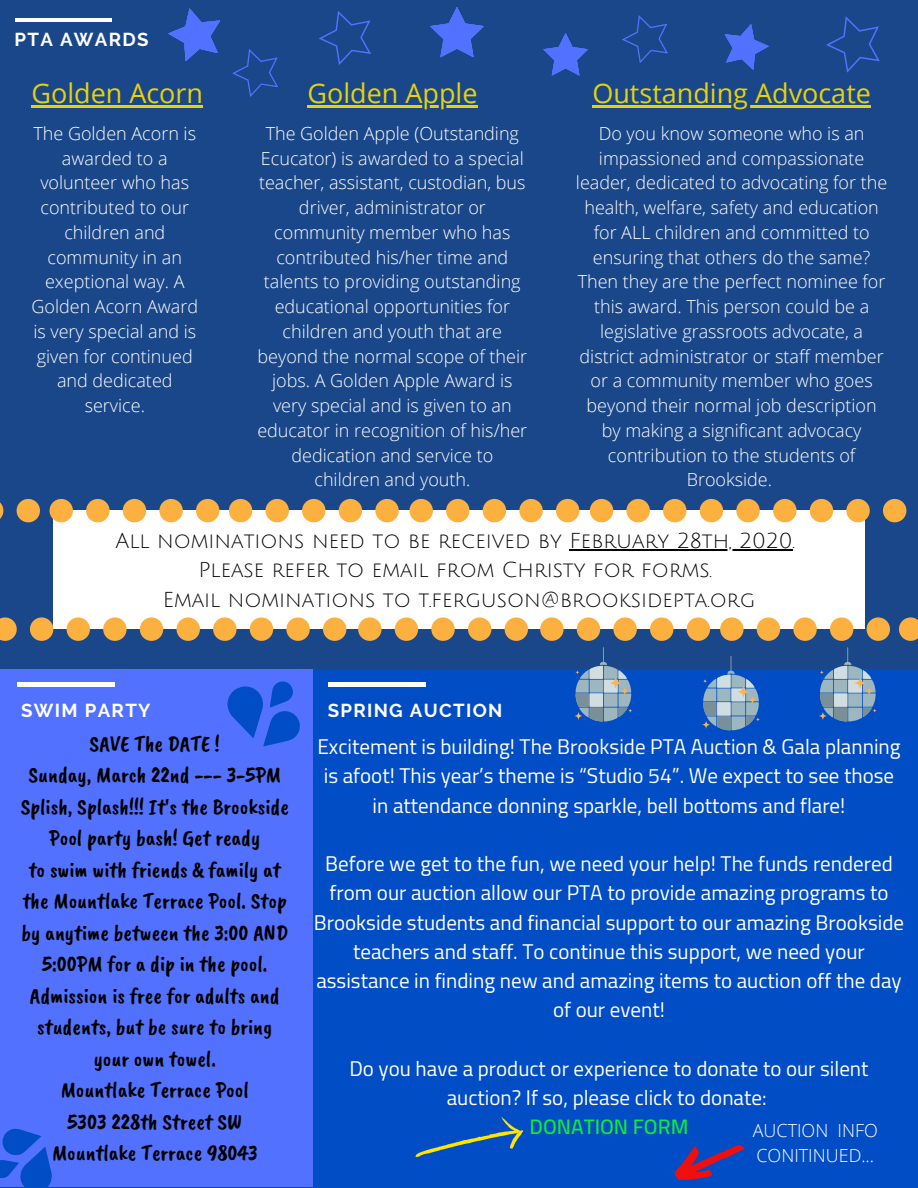
<style>
.page{position:relative;width:918px;height:1188px;background:#1a4789}
.page>*{position:absolute;margin:0;border:0;box-sizing:border-box;transform-origin:0 0}
.t1{font:27px "Open Sans";color:#e8d20c}
.t2{font:22.5px/31.5px "Caveat Brush";color:#000;text-align:center}
.t3{font:21px/29.2px "Cairo";color:#fff;text-align:center}
.t4{font:21px/29.2px "Julius Sans One";color:#000;text-align:center}
.t5{font:600 21px "Cairo";color:#10ea39}
.t6{font:700 18.75px "Raleway";letter-spacing:.07em;color:#fff}
.t7{font:300 18px/24.8px "Open Sans";color:#fff;text-align:center}
</style>
<div class="page">
<hr style="left:15px;top:18px;width:96px;height:3px;background:#fff">
<div style="left:0;top:670px;width:314px;height:517px;background:#5271ff"></div>
<div style="left:17px;top:682px;width:98px;height:5px;background:#fff"></div>
<div style="left:53px;top:510px;width:812px;height:119px;background:#fff"></div>
<svg style="left:227px;top:681px;width:73px;height:66px"></svg>
<svg style="left:0;top:1128px;width:52px;height:60px"></svg>
<div style="left:314px;top:670px;width:604px;height:518px;background:#004dc5"></div>
<div style="left:328px;top:682px;width:97px;height:5px;background:#fff"></div>
<svg style="left:674px;top:1145px;width:71px;height:35px"></svg>
<svg style="left:415px;top:1116px;width:109px;height:41px"></svg>
<svg style="left:430px;top:7px;width:54px;height:50px"></svg>
<svg style="left:622px;top:15px;width:46px;height:48px"></svg>
<svg style="left:319px;top:11px;width:52px;height:54px"></svg>
<svg style="left:724px;top:24px;width:45px;height:46px"></svg>
<svg style="left:168px;top:8px;width:110px;height:89px"></svg>
<svg style="left:543px;top:33px;width:45px;height:43px"></svg>
<svg style="left:826px;top:16px;width:54px;height:57px"></svg>
<svg style="left:575px;top:647px;width:57px;height:74px"></svg>
<hr style="left:569px;top:549px;width:224px;height:1px;background:#000">
<svg style="left:702px;top:656px;width:58px;height:74px"></svg>
<svg style="left:819px;top:647px;width:58px;height:74px"></svg>
<svg style="left:50px;top:499px;width:23px;height:23px"></svg>
<svg style="left:86px;top:499px;width:24px;height:23px"></svg>
<svg style="left:123px;top:499px;width:23px;height:23px"></svg>
<svg style="left:159px;top:499px;width:24px;height:23px"></svg>
<svg style="left:196px;top:499px;width:23px;height:23px"></svg>
<hr style="left:31px;top:105px;width:172px;height:2px;background:#e8d20c">
<hr style="left:307px;top:105px;width:171px;height:2px;background:#e8d20c">
<hr style="left:592px;top:105px;width:279px;height:2px;background:#e8d20c">
<svg style="left:229px;top:499px;width:23px;height:23px"></svg>
<svg style="left:265px;top:499px;width:24px;height:23px"></svg>
<svg style="left:302px;top:499px;width:24px;height:23px"></svg>
<svg style="left:339px;top:499px;width:23px;height:23px"></svg>
<svg style="left:375px;top:499px;width:24px;height:23px"></svg>
<svg style="left:409px;top:499px;width:24px;height:23px"></svg>
<svg style="left:446px;top:499px;width:24px;height:23px"></svg>
<svg style="left:483px;top:499px;width:23px;height:23px"></svg>
<svg style="left:519px;top:499px;width:24px;height:23px"></svg>
<svg style="left:556px;top:499px;width:23px;height:23px"></svg>
<svg style="left:590px;top:499px;width:23px;height:23px"></svg>
<svg style="left:626px;top:499px;width:24px;height:23px"></svg>
<svg style="left:663px;top:499px;width:23px;height:23px"></svg>
<svg style="left:700px;top:499px;width:23px;height:23px"></svg>
<svg style="left:736px;top:499px;width:24px;height:23px"></svg>
<svg style="left:773px;top:499px;width:24px;height:23px"></svg>
<svg style="left:810px;top:499px;width:23px;height:23px"></svg>
<svg style="left:846px;top:499px;width:24px;height:23px"></svg>
<svg style="left:883px;top:499px;width:23px;height:23px"></svg>
<svg style="left:0;top:502px;width:3px;height:17px"></svg>
<svg style="left:17px;top:499px;width:23px;height:23px"></svg>
<svg style="left:0;top:617px;width:17px;height:24px"></svg>
<svg style="left:30px;top:617px;width:23px;height:24px"></svg>
<svg style="left:67px;top:617px;width:23px;height:24px"></svg>
<svg style="left:103px;top:617px;width:24px;height:24px"></svg>
<svg style="left:140px;top:617px;width:23px;height:24px"></svg>
<svg style="left:177px;top:617px;width:23px;height:24px"></svg>
<svg style="left:213px;top:617px;width:24px;height:24px"></svg>
<svg style="left:250px;top:617px;width:23px;height:24px"></svg>
<svg style="left:286px;top:617px;width:24px;height:24px"></svg>
<svg style="left:323px;top:617px;width:23px;height:24px"></svg>
<svg style="left:358px;top:617px;width:24px;height:24px"></svg>
<svg style="left:395px;top:617px;width:23px;height:24px"></svg>
<svg style="left:431px;top:617px;width:24px;height:24px"></svg>
<svg style="left:468px;top:617px;width:23px;height:24px"></svg>
<svg style="left:505px;top:617px;width:23px;height:24px"></svg>
<svg style="left:540px;top:617px;width:24px;height:24px"></svg>
<svg style="left:577px;top:617px;width:23px;height:24px"></svg>
<svg style="left:613px;top:617px;width:24px;height:24px"></svg>
<svg style="left:650px;top:617px;width:23px;height:24px"></svg>
<svg style="left:687px;top:617px;width:23px;height:24px"></svg>
<svg style="left:720px;top:617px;width:24px;height:24px"></svg>
<svg style="left:757px;top:617px;width:23px;height:24px"></svg>
<svg style="left:793px;top:617px;width:24px;height:24px"></svg>
<svg style="left:830px;top:617px;width:23px;height:24px"></svg>
<svg style="left:867px;top:617px;width:23px;height:24px"></svg>
<svg style="left:899px;top:617px;width:19px;height:24px"></svg>
<p class="t6" style="left:15px;top:28px;width:135px">PTA AWARDS</p>
<h1 class="t1" style="left:31px;top:74px;width:173px">Golden Acorn</h1>
<h1 class="t1" style="left:307px;top:74px;width:172px">Golden Apple</h1>
<h1 class="t1" style="left:592px;top:74px;width:280px">Outstanding Advocate</h1>
<p class="t7" style="left:31px;top:121px;width:168px">The Golden Acorn is awarded to a volunteer who has contributed to our children and community in an exeptional way. A<br>Golden Acorn Award is very special and is given for continued and dedicated service.</p>
<p class="t7" style="left:257px;top:121px;width:271px">The Golden Apple (Outstanding<br>Ecucator) is awarded to a special teacher, assistant, custodian, bus driver, administrator or community member who has contributed his/her time and talents to providing outstanding educational opportunities for children and youth that are beyond the normal scope of their jobs. A Golden Apple Award is very special and is given to an educator in recognition of his/her dedication and service to children and youth.</p>
<p class="t7" style="left:576px;top:121px;width:313px">Do you know someone who is an impassioned and compassionate leader, dedicated to advocating for the health, welfare, safety and education for ALL children and committed to ensuring that others do the same?<br>Then they are the perfect nominee for this award. This person could be a legislative grassroots advocate, a district administrator or staff member or a community member who goes beyond their normal job description by making a significant advocacy contribution to the students of<br>Brookside.</p>
<p class="t4" style="left:115px;top:527px;width:681px">All nominations need to be received by February 28th, 2020.<br>Please refer to email from Christy for forms.<br>Email nominations to t.ferguson@brooksidepta.org</p>
<p class="t6" style="left:21px;top:700px;width:131px">SWIM PARTY</p>
<p class="t6" style="left:328px;top:700px;width:176px">SPRING AUCTION</p>
<p class="t2" style="left:21px;top:728px;width:270px">SAVE The DATE !<br>Sunday, March 22nd --- 3-5PM<br>Splish, Splash!!! It's the Brookside<br>Pool party bash! Get ready<br>to swim with friends &amp; family at the Mountlake Terrace Pool. Stop by anytime between the 3:00 AND<br>5:00PM for a dip in the pool.<br>Admission is free for adults and students, but be sure to bring your own towel.<br>Mountlake Terrace Pool<br>5303 228th Street SW<br>Mountlake Terrace 98043</p>
<p class="t3" style="left:317px;top:732px;width:585px">Excitement is building! The Brookside PTA Auction &amp; Gala planning is afoot! This year’s theme is “Studio 54”. We expect to see those in attendance donning sparkle, bell bottoms and flare!</p>
<p class="t3" style="left:314px;top:849px;width:592px">Before we get to the fun, we need your help! The funds rendered from our auction allow our PTA to provide amazing programs to Brookside students and financial support to our amazing Brookside teachers and staff. To continue this support, we need your assistance in finding new and amazing items to auction off the day of our event!</p>
<p class="t3" style="left:349px;top:1054px;width:521px">Do you have a product or experience to donate to our silent auction? If so, please click to donate:</p>
<p class="t5" style="left:530px;top:1115px;width:160px">DONATION FORM</p>
<p class="t7" style="left:753px;top:1118px;width:127px;text-align:left">AUCTION INFO<br>CONITINUED...</p>
</div>
